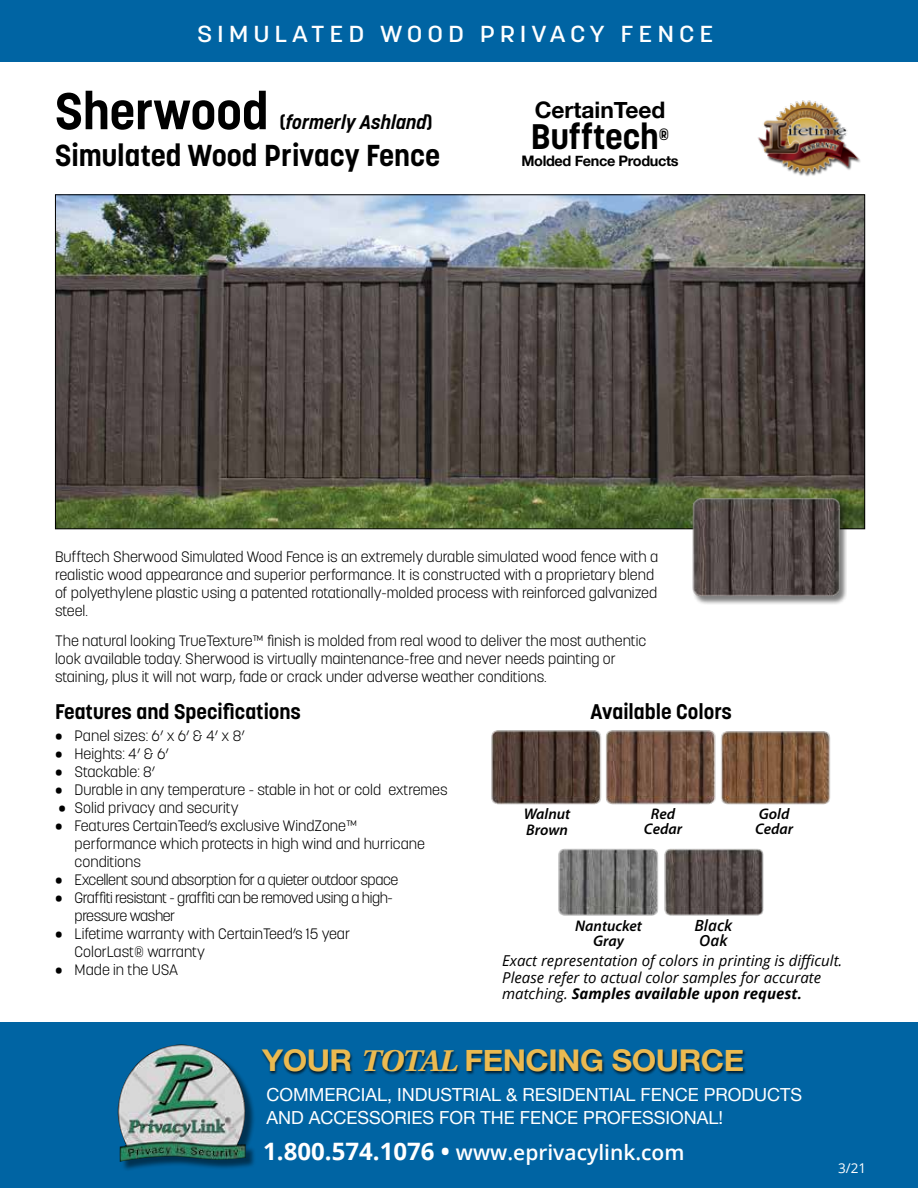
<style>
.page{position:relative;width:918px;height:1188px;background:#fff}
.page>*{position:absolute;margin:0;border:0;box-sizing:border-box;transform-origin:0 0}
.t1{font:700 51px "Korolev";color:#000}
.t2{font:700 35.25px "Korolev";color:#000}
.t3{font:700 30px "Korolev";color:#000}
.t4{font:700 30px "Helvetica Neue";letter-spacing:-.015em;color:#ebba51;scale:1.05 1}
.t5{font:500 22.95px "Korolev";letter-spacing:.18em;color:#fff;scale:1.18 1}
.t6{font:700 22.8px "Helvetica Neue";color:#000}
.t7{font:700 21px "Korolev";color:#000}
.t8{font:600 21px "Open Sans";color:#fff}
.t9{font:italic 700 19.5px "Korolev";color:#000}
.t10{font:18px/22.5px "Helvetica Neue";color:#fff}
.t11{font:italic 600 15.45px/15.5px "Myriad Pro";color:#000}
.t12{font:italic 600 15.45px/15.5px "Open Sans";color:#000;text-align:center}
.t13{font:300 15px/18px "Korolev";color:#000}
.t14{font:italic 15px/16.5px "Open Sans";color:#000}
.t15{font:300 15px/18px "Korolev";letter-spacing:-.03em;color:#000}
.t16{font:700 14.55px "Helvetica Neue";letter-spacing:-.025em;color:#000}
.t17{font:13.5px "Open Sans";color:#fff}
.s1{font-style:normal}
.s2{font-weight:700}
.s3{font-family:"Utopia";font-style:italic}
.s4{font-weight:700;font-size:24px}
</style>
<div class="page">
<div style="left:0;top:0;width:918px;height:62px;background:#0064a3"></div>
<img style="left:57px;top:196px;width:806px;height:331px">
<img style="left:758px;top:100px;width:103px;height:76px">
<div style="left:0;top:1022px;width:918px;height:166px;background:#0064a3"></div>
<div style="left:120px;top:1046px;width:137px;height:126px;background:#000;opacity:.5"></div>
<img style="left:117px;top:1044px;width:132px;height:118px">
<div style="left:261px;top:1050px;width:486px;height:26px;background:#000;opacity:.7"></div>
<img style="left:491px;top:730px;width:111px;height:75px">
<img style="left:606px;top:730px;width:108px;height:75px">
<img style="left:714px;top:731px;width:117px;height:74px">
<img style="left:558px;top:848px;width:100px;height:68px">
<img style="left:664px;top:848px;width:100px;height:68px">
<div style="left:692px;top:499px;width:155px;height:106px;background:#000;opacity:.5"></div>
<img style="left:691px;top:496px;width:150px;height:101px">
<h3 class="t5" style="left:197px;top:19px;width:439px">SIMULATED WOOD PRIVACY FENCE</h3>
<h1 class="t1" style="left:55px;top:79px;width:215px">Sherwood</h1>
<h3 class="t9" style="left:280px;top:110px;width:154px"><span class="s1">(</span>formerly Ashland<span class="s1">)</span></h3>
<h3 class="t3" style="left:55px;top:137px;width:386px">Simulated Wood Privacy Fence</h3>
<h3 class="t6" style="left:535px;top:92px;width:132px">CertainTeed</h3>
<h2 class="t2" style="left:531px;top:115px;width:140px">Bufftech<sup>®</sup></h2>
<p class="t16" style="left:521px;top:149px;width:159px">Molded Fence Products</p>
<p class="t13" style="left:55px;top:548px;width:605px">Bufftech Sherwood Simulated Wood Fence is an extremely durable simulated wood fence with a realistic wood appearance and superior performance. It is constructed with a proprietary blend of polyethylene plastic using a patented rotationally-molded process with reinforced galvanized steel.</p>
<p class="t13" style="left:55px;top:632px;width:593px">The natural looking TrueTexture™ finish is molded from real wood to deliver the most authentic look available today. Sherwood is virtually maintenance-free and never needs painting or staining, plus it will not warp, fade or crack under adverse weather conditions.</p>
<h3 class="t7" style="left:55px;top:698px;width:247px">Features and Specifications</h3>
<p class="t13" style="left:55px;top:727px;width:191px">• Panel sizes: 6’ x 6’ &amp; 4’ x 8’</p>
<p class="t13" style="left:55px;top:745px;width:115px">• Heights: 4’ &amp; 6’</p>
<p class="t13" style="left:55px;top:763px;width:102px">• Stackable: 8’</p>
<p class="t13" style="left:55px;top:781px;width:394px">• Durable in any temperature - stable in hot or cold extremes</p>
<p class="t13" style="left:58px;top:799px;width:182px">• Solid privacy and security</p>
<p class="t13" style="left:75px;top:817px;width:352px;text-indent:-20px">• Features CertainTeed’s exclusive WindZone™ performance which protects in high wind and hurricane conditions</p>
<p class="t15" style="left:55px;top:871px;width:345px">• Excellent sound absorption for a quieter outdoor space</p>
<p class="t15" style="left:75px;top:889px;width:320px;text-indent:-20px">• Graffiti resistant - graffiti can be removed using a high&shy;pressure washer</p>
<p class="t13" style="left:75px;top:925px;width:277px;text-indent:-20px">• Lifetime warranty with CertainTeed’s 15 year<br>ColorLast® warranty</p>
<p class="t13" style="left:55px;top:961px;width:125px">• Made in the USA</p>
<h3 class="t7" style="left:591px;top:698px;width:143px">Available Colors</h3>
<p class="t11" style="left:524px;top:807px;width:48px">Walnut<br>Brown</p>
<p class="t11" style="left:644px;top:806px;width:40px;text-align:center">Red<br>Cedar</p>
<p class="t11" style="left:755px;top:806px;width:40px">Gold<br>Cedar</p>
<p class="t11" style="left:575px;top:918px;width:68px;text-align:center">Nantucket<br>Gray</p>
<p class="t12" style="left:694px;top:917px;width:39px">Black<br>Oak</p>
<p class="t14" style="left:502px;top:952px;width:342px">Exact representation of colors in printing is difficult.<br>Please refer to actual color samples for accurate matching. <span class="s2">Samples available upon request.</span></p>
<h3 class="t4" style="left:262px;top:1037px;width:461px">YOUR <span class="s3">TOTAL</span> FENCING SOURCE</h3>
<p class="t10" style="left:266px;top:1085px;width:537px">COMMERCIAL, INDUSTRIAL &amp; RESIDENTIAL FENCE PRODUCTS<br>AND ACCESSORIES FOR THE FENCE PROFESSIONAL!</p>
<h3 class="t8" style="left:263px;top:1138px;width:423px"><span class="s4">1.800.574.1076 •</span> www.eprivacylink.com</h3>
<p class="t17" style="left:838px;top:1159px;width:30px">3/21</p>
</div>
